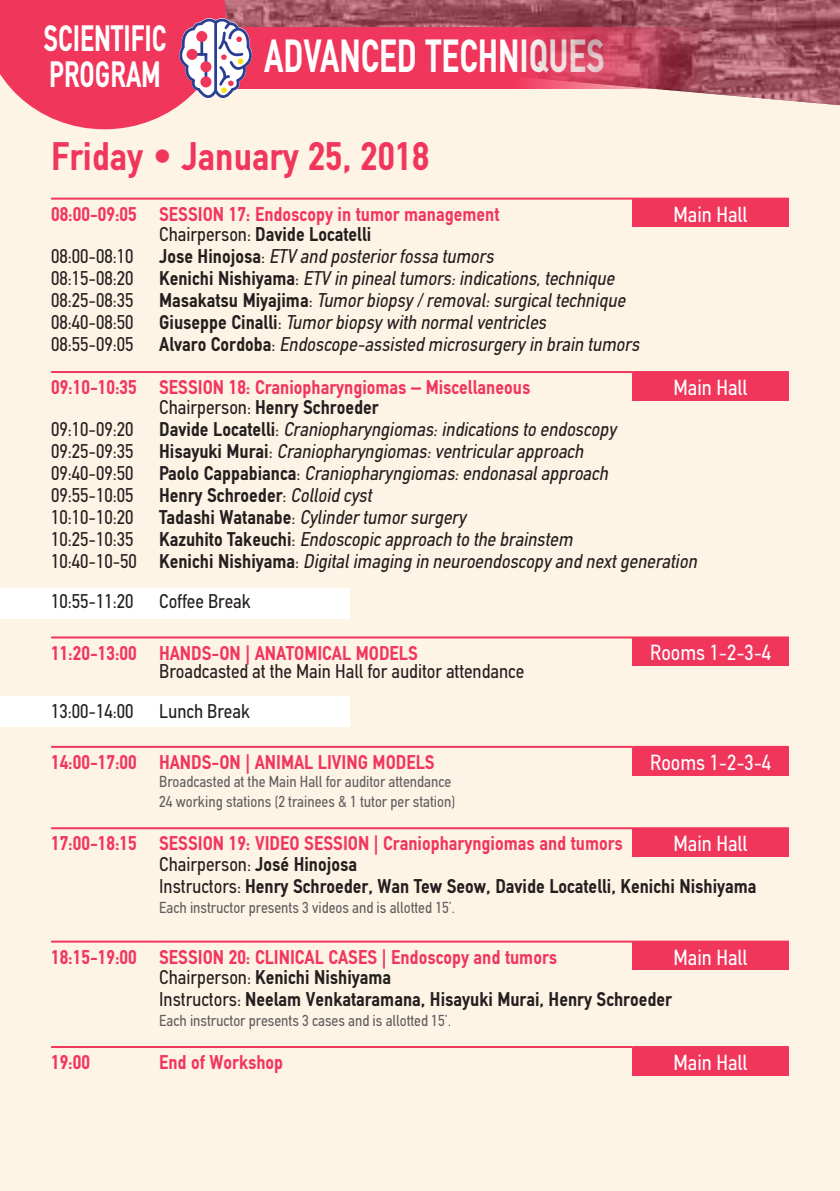
<style>
.page{position:relative;width:840px;height:1191px;background:#fff}
.page>*{position:absolute;margin:0;border:0;box-sizing:border-box;transform-origin:0 0}
.t1{font:700 46.8px "PF Din Text Condensed";color:#fff;scale:.81 1}
.t2{font:700 40px "PF Din Text Condensed";color:#f1365c}
.t3{font:700 37px/36px "PF Din Text Condensed";color:#fff;scale:.81 1}
.t4{font:22px "PF Din Text Condensed";color:#fff}
.t5{font:italic 20px/22px "PF Din Text Condensed";color:#241f1f}
.t6{font:700 20px/43.2px "PF Din Text Condensed";color:#f1365c}
.t7{font:700 20px/22px "PF Din Text Condensed";color:#241f1f}
.t8{font:20px "PF Din Text Condensed";color:#241f1f}
.t9{font:16px/20px "PF Din Text Condensed";color:#605e5f}
.s1{font-weight:400}
.s2{font-weight:700;font-style:normal}
.s3{font-style:normal}
.s4{color:#241f1f}
.s5{font-weight:400;color:#241f1f}
.s6{font-weight:400;font-style:italic;color:#241f1f}
.s7{font-weight:400;font-style:italic}
</style>
<div class="page">
<div style="left:0;top:0;width:839px;height:1191px;background:#fef4e6"></div>
<img style="left:252px;top:0;width:587px;height:105px">
<div style="left:0;top:587px;width:350px;height:31px;background:#fff"></div>
<div style="left:0;top:695px;width:350px;height:31px;background:#fff"></div>
<div style="left:632px;top:199px;width:156px;height:28px;background:#f1365c"></div>
<hr style="left:51px;top:198px;width:108px;height:2px;background:#f1365c">
<hr style="left:159px;top:198px;width:473px;height:2px;background:#f1365c">
<hr style="left:632px;top:198px;width:156px;height:2px;background:#f1365c">
<div style="left:632px;top:372px;width:156px;height:28px;background:#f1365c"></div>
<hr style="left:51px;top:371px;width:108px;height:2px;background:#f1365c">
<hr style="left:159px;top:371px;width:473px;height:2px;background:#f1365c">
<hr style="left:632px;top:371px;width:156px;height:2px;background:#f1365c">
<div style="left:632px;top:637px;width:156px;height:29px;background:#f1365c"></div>
<hr style="left:51px;top:636px;width:108px;height:2px;background:#f1365c">
<hr style="left:159px;top:636px;width:473px;height:2px;background:#f1365c">
<hr style="left:632px;top:636px;width:156px;height:2px;background:#f1365c">
<div style="left:632px;top:747px;width:156px;height:28px;background:#f1365c"></div>
<hr style="left:51px;top:746px;width:108px;height:2px;background:#f1365c">
<hr style="left:159px;top:746px;width:473px;height:2px;background:#f1365c">
<hr style="left:632px;top:746px;width:156px;height:2px;background:#f1365c">
<div style="left:632px;top:828px;width:156px;height:28px;background:#f1365c"></div>
<hr style="left:51px;top:827px;width:108px;height:2px;background:#f1365c">
<hr style="left:159px;top:827px;width:473px;height:2px;background:#f1365c">
<hr style="left:632px;top:827px;width:156px;height:2px;background:#f1365c">
<div style="left:632px;top:941px;width:156px;height:29px;background:#f1365c"></div>
<hr style="left:51px;top:940px;width:108px;height:2px;background:#f1365c">
<hr style="left:159px;top:940px;width:473px;height:2px;background:#f1365c">
<hr style="left:632px;top:940px;width:156px;height:2px;background:#f1365c">
<div style="left:632px;top:1047px;width:156px;height:28px;background:#f1365c"></div>
<hr style="left:51px;top:1046px;width:108px;height:2px;background:#f1365c">
<hr style="left:159px;top:1046px;width:473px;height:2px;background:#f1365c">
<hr style="left:632px;top:1046px;width:156px;height:2px;background:#f1365c">
<svg style="left:252px;top:27px;width:587px;height:62px;background:#d1425e"></svg>
<svg style="left:0;top:0;width:252px;height:129px;background:#ea637f"></svg>
<h3 class="t3" style="left:43px;top:20px;width:153px">SCIENTIFIC<br>PROGRAM</h3>
<h1 class="t1" style="left:264px;top:29px;width:422px">ADVANCED TECHNIQUES</h1>
<h2 class="t2" style="left:51px;top:132px;width:380px">Friday • January 25, 2018</h2>
<p class="t6" style="left:51px;top:192px;width:449px">08:00-09:05 SESSION 17: Endoscopy in tumor management</p>
<p class="t4" style="left:673px;top:201px;width:75px">Main Hall</p>
<p class="t7" style="left:159px;top:223px;width:213px"><span class="s1">Chairperson:</span> Davide Locatelli</p>
<p class="t8" style="left:51px;top:244px;width:84px">08:00-08:10</p>
<p class="t5" style="left:159px;top:245px;width:340px"><span class="s2">J o s e H i n oj o s a</span> <span class="s3">:</span> ETV and posteriorfossa tumors</p>
<p class="t8" style="left:51px;top:266px;width:84px">08:15-08:20</p>
<p class="t5" style="left:159px;top:267px;width:460px"><span class="s2">Ke n i c h i N i s h i ya m a</span> <span class="s3">:</span> ETV in pinealtumors:indications,technique</p>
<p class="t8" style="left:51px;top:288px;width:84px">08:25-08:35</p>
<p class="t5" style="left:159px;top:289px;width:471px"><span class="s2">M a s a ka ts u M i yaj i m a</span> <span class="s3">:</span> Tumorbiopsy /removal:surgicaltechnique</p>
<p class="t8" style="left:51px;top:310px;width:84px">08:40-08:50</p>
<p class="t5" style="left:159px;top:311px;width:392px"><span class="s2">G i u s e p p e C i n a l l i</span> <span class="s3">:</span> Tumorbiopsy with normalventricles</p>
<p class="t8" style="left:51px;top:332px;width:84px">08:55-09:05</p>
<p class="t6" style="left:51px;top:322px;width:593px;text-indent:108px"><span class="s4">A lva ro C o rd o b a</span> <span class="s5">:</span> <span class="s6">Endoscope-assisted microsurgery in brain tumors<br></span>09:10-10:35 SESSION 18: Craniopharyngiomas – Miscellaneous</p>
<p class="t4" style="left:673px;top:375px;width:75px">Main Hall</p>
<p class="t7" style="left:159px;top:396px;width:221px"><span class="s1">Chairperson:</span> Henry Schroeder</p>
<p class="t8" style="left:51px;top:418px;width:84px">09:10-09:20</p>
<p class="t5" style="left:159px;top:419px;width:462px"><span class="s2">D a v i d e L o c a t e l l i</span> <span class="s3">:</span> Craniopharyngiomas:indications to endoscopy</p>
<p class="t8" style="left:51px;top:440px;width:84px">09:25-09:35</p>
<p class="t5" style="left:159px;top:441px;width:429px"><span class="s2">H i s a y u k i M u ra i</span> <span class="s3">:</span> Craniopharyngiomas:ventricularapproach</p>
<p class="t8" style="left:51px;top:462px;width:84px">09:40-09:50</p>
<p class="t5" style="left:159px;top:463px;width:454px"><span class="s2">Pa o l o C a p p a b i a n ca</span> <span class="s3">:</span> Craniopharyngiomas:endonasalapproach</p>
<p class="t8" style="left:51px;top:484px;width:84px">09:55-10:05</p>
<p class="t7" style="left:159px;top:484px;width:218px">Henry Schroeder<span class="s1">:</span> <span class="s7">Colloid cyst</span></p>
<p class="t8" style="left:51px;top:506px;width:84px">10:10-10:20</p>
<p class="t5" style="left:159px;top:507px;width:312px"><span class="s2">Ta d a s h i Wa ta n a b e</span> <span class="s3">:</span> Cylindertumorsurgery</p>
<p class="t8" style="left:51px;top:528px;width:84px">10:25-10:35</p>
<p class="t5" style="left:51px;top:529px;width:651px;text-indent:108px"><span class="s2">Ka z u h i t o Ta k e u c h i</span> <span class="s3">:</span> Endoscopicapproach to the brainstem<br><span class="s3">1 0 : 4 0 - 1 0 - 5 0</span> <span class="s2">Ke n i c h i N i s h i ya m a</span> <span class="s3">:</span> Digitalimaging in neuroendoscopy and nextgeneration</p>
<p class="t8" style="left:51px;top:590px;width:84px">10:55-11:20</p>
<p class="t8" style="left:159px;top:590px;width:93px">Coffee Break</p>
<p class="t6" style="left:51px;top:631px;width:368px">11:20-13:00 HANDS-ON | ANATOMICAL MODELS</p>
<p class="t4" style="left:649px;top:640px;width:122px">Rooms 1-2-3-4</p>
<p class="t8" style="left:159px;top:659px;width:366px">Broadcasted at the Main Hall for auditor attendance</p>
<p class="t8" style="left:51px;top:699px;width:84px">13:00-14:00</p>
<p class="t8" style="left:159px;top:699px;width:92px">Lunch Break</p>
<p class="t6" style="left:51px;top:740px;width:385px">14:00-17:00 HAN DS-ON | AN IMAL LIVING MODELS</p>
<p class="t4" style="left:649px;top:749px;width:122px">Rooms 1-2-3-4</p>
<p class="t9" style="left:159px;top:772px;width:297px">Broadcasted at the Main Hall for auditor attendance<br>24 working stations (2 trainees &amp; 1 tutor per station)</p>
<p class="t6" style="left:51px;top:822px;width:573px">17:00-18:15 SESSION 19: VIDEO SESSION | Craniopharyngiomas and tumors</p>
<p class="t4" style="left:673px;top:831px;width:75px">Main Hall</p>
<p class="t7" style="left:159px;top:852px;width:598px"><span class="s1">Chairperson:</span> José Hinojosa<br><span class="s1">Instructors:</span> Henry Schroeder, Wan Tew Seow, Davide Locatelli, Kenichi Nishiyama</p>
<p class="t9" style="left:159px;top:897px;width:297px">Each instructor presents 3 videos and is allotted 15’.</p>
<p class="t6" style="left:51px;top:935px;width:507px">18:15-19:00 SESSION 20: CLINICAL CASES | Endoscopy and tumors</p>
<p class="t4" style="left:673px;top:944px;width:75px">Main Hall</p>
<p class="t7" style="left:159px;top:966px;width:514px"><span class="s1">Chairperson:</span> Kenichi Nishiyama<br><span class="s1">Instructors:</span> Neelam Venkataramana, Hisayuki Murai, Henry Schroeder</p>
<p class="t9" style="left:159px;top:1010px;width:293px">Each instructor presents 3 cases and is allotted 15’.</p>
<p class="t6" style="left:51px;top:1040px;width:40px">19:00</p>
<p class="t6" style="left:159px;top:1040px;width:126px">End of Workshop</p>
<p class="t4" style="left:673px;top:1049px;width:75px">Main Hall</p>
</div>
